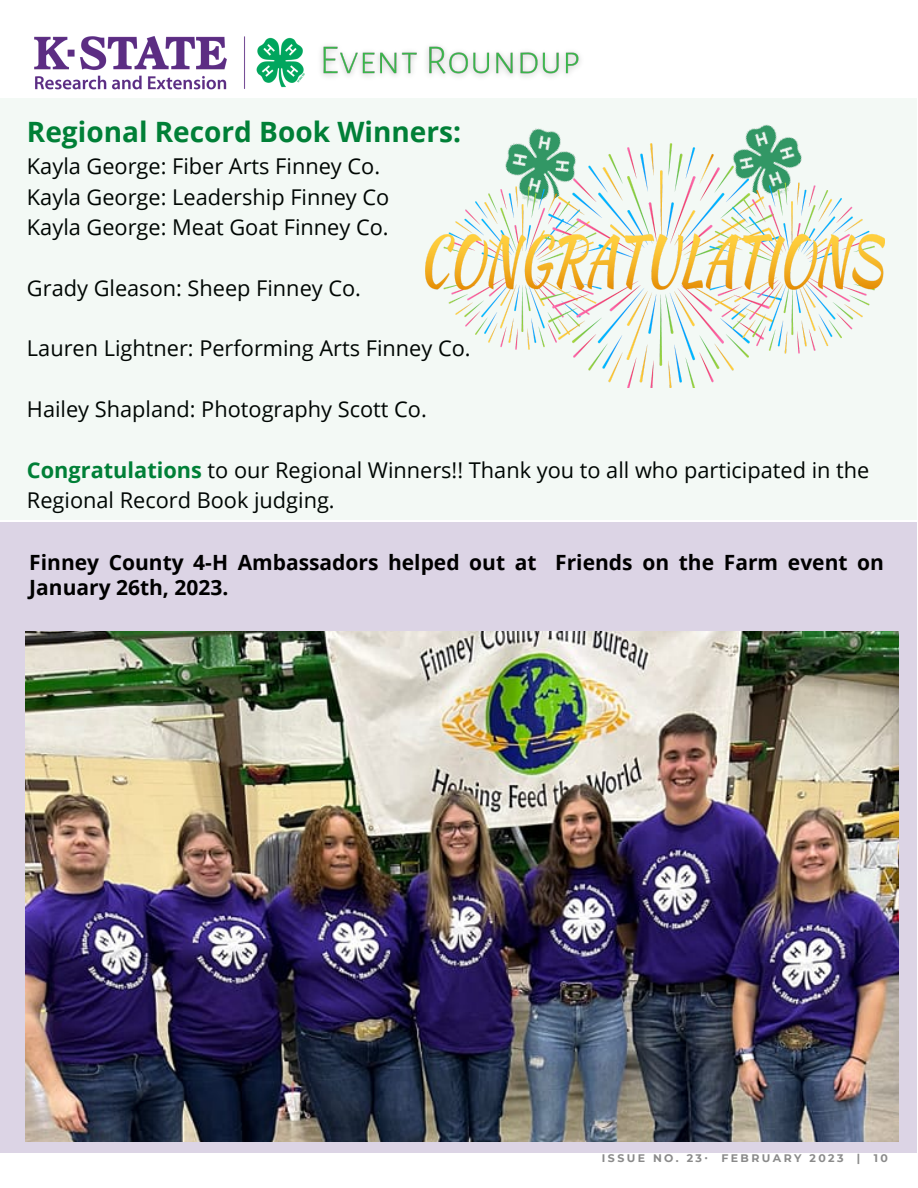
<style>
.page{position:relative;width:918px;height:1188px;background:#fff}
.page>*{position:absolute;margin:0;border:0;box-sizing:border-box;transform-origin:0 0}
.t1{font:700 28.05px "Open Sans";color:#008037}
.t2{font:21.75px/30.3px "Open Sans";color:#000}
.t3{font:700 21px/24.8px "Open Sans";color:#000}
.t4{font:700 10.95px "Montserrat";letter-spacing:.22em;color:#8a8a8a}
.s1{font-weight:700;color:#008037}
</style>
<div class="page">
<div style="left:0;top:98px;width:917px;height:422px;background:#f3f9f5"></div>
<img style="left:34px;top:36px;width:271px;height:54px">
<img style="left:745px;top:124px;width:53px;height:19px">
<img style="left:528px;top:128px;width:33px;height:15px">
<img style="left:425px;top:143px;width:459px;height:245px">
<div style="left:0;top:522px;width:917px;height:630px;background:#dcd4e5"></div>
<img style="left:25px;top:632px;width:873px;height:509px">
<img style="left:321px;top:46px;width:260px;height:31px">
<p class="t1" style="left:27px;top:112px;width:436px">Regional Record Book Winners:</p>
<p class="t2" style="left:27px;top:151px;width:364px">Kayla George: Fiber Arts Finney Co.<br>Kayla George: Leadership Finney Co<br>Kayla George: Meat Goat Finney Co.</p>
<p class="t2" style="left:27px;top:272px;width:336px">Grady Gleason: Sheep Finney Co.</p>
<p class="t2" style="left:27px;top:333px;width:445px">Lauren Lightner: Performing Arts Finney Co.</p>
<p class="t2" style="left:27px;top:394px;width:401px">Hailey Shapland: Photography Scott Co.</p>
<p class="t2" style="left:27px;top:454px;width:844px"><span class="s1">Congratulations</span> to our Regional Winners!! Thank you to all who participated in the<br>Regional Record Book judging.</p>
<p class="t3" style="left:29px;top:550px;width:856px">Finney County 4-H Ambassadors helped out at Friends on the Farm event on<br>January 26th, 2023.</p>
<p class="t4" style="left:602px;top:1152px;width:287px">ISSUE NO. 23∙ FEBRUARY 2023 | 10</p>
</div>
